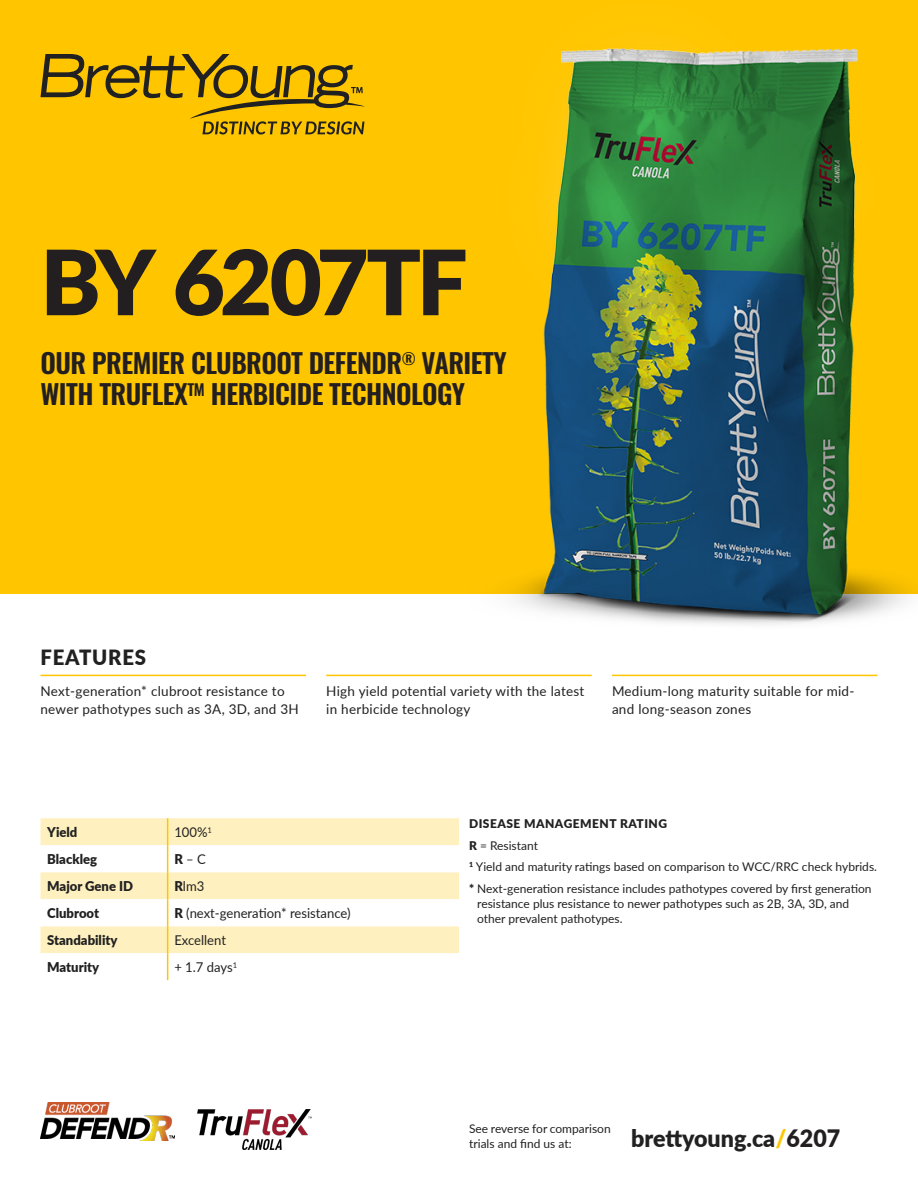
<style>
.page{position:relative;width:918px;height:1188px;background:#fff}
.page>*{position:absolute;margin:0;border:0;box-sizing:border-box;transform-origin:0 0}
.H1_Prouduct_Name{font:900 90px "Lato";letter-spacing:-.05em;color:#231f20}
.H2_Product_Description{font:600 27px/31.5px "Oswald";letter-spacing:-.02em;color:#231f20}
.Website{font:900 24px "Lato";color:#212121}
.t1{font:900 21px "Lato";letter-spacing:.04em;color:#212121}
.Canola_Listed_Features{font:13.5px/18px "Lato";letter-spacing:.02em;color:#212121}
.Table_Content{font:13.5px "Lato";color:#212121}
.Table_Subheader{font:900 13.5px "Lato";color:#212121}
.Small_Copy{font:12px/15px "Lato";color:#212121}
.Small_Copy_Heading{font:900 12px "Lato";letter-spacing:.04em;color:#212121}
.s1{font-weight:900}
.s2{color:#ffc600}
.s3{color:#231f20}
</style>
<div class="page">
<div style="left:0;top:0;width:918px;height:594px;background:#ffc600"></div>
<svg style="left:40px;top:54px;width:325px;height:80px"></svg>
<hr style="left:40px;top:675px;width:266px;height:1px;background:#ffc600">
<hr style="left:326px;top:675px;width:266px;height:1px;background:#ffc600">
<hr style="left:612px;top:675px;width:266px;height:1px;background:#ffc600">
<img style="left:514px;top:45px;width:395px;height:580px">
<svg style="left:40px;top:818px;width:419px;height:162px"></svg>
<img style="left:198px;top:1109px;width:114px;height:40px">
<img style="left:40px;top:1103px;width:135px;height:37px">
<p class="H1_Prouduct_Name" style="left:40px;top:215px;width:429px">BY 6207TF</p>
<p class="H2_Product_Description" style="left:40px;top:349px;width:468px">OUR PREMIER CLUBROOT DEFENDR<sup>®</sup> VARIETY<br>WITH TRUFLEX<sup>TM</sup> HERBICIDE TECHNOLOGY</p>
<h3 class="t1" style="left:40px;top:641px;width:107px">FEATURES</h3>
<p class="Canola_Listed_Features" style="left:40px;top:682px;width:260px">Next-generation* clubroot resistance to newer pathotypes such as 3A, 3D, and 3H</p>
<p class="Canola_Listed_Features" style="left:326px;top:682px;width:260px">High yield potential variety with the latest in herbicide technology</p>
<p class="Canola_Listed_Features" style="left:612px;top:682px;width:244px">Medium-long maturity suitable for mid&shy;and long-season zones</p>
<p class="Table_Subheader" style="left:47px;top:822px;width:32px">Yield</p>
<p class="Table_Content" style="left:174px;top:823px;width:39px">100%<sup>1</sup></p>
<p class="Table_Subheader" style="left:47px;top:849px;width:51px">Blackleg</p>
<p class="Table_Content" style="left:174px;top:850px;width:33px"><span class="s1">R</span> – C</p>
<p class="Table_Subheader" style="left:47px;top:876px;width:87px">Major Gene ID</p>
<p class="Table_Content" style="left:174px;top:877px;width:31px"><span class="s1">R</span>lm3</p>
<p class="Table_Subheader" style="left:47px;top:903px;width:53px">Clubroot</p>
<p class="Table_Content" style="left:174px;top:904px;width:178px"><span class="s1">R</span> (next-generation* resistance)</p>
<p class="Table_Subheader" style="left:47px;top:930px;width:72px">Standability</p>
<p class="Table_Content" style="left:174px;top:931px;width:53px">Excellent</p>
<p class="Table_Subheader" style="left:47px;top:957px;width:54px">Maturity</p>
<p class="Table_Content" style="left:174px;top:958px;width:64px">+ 1.7 days<sup>1</sup></p>
<p class="Small_Copy_Heading" style="left:469px;top:815px;width:199px">DISEASE MANAGEMENT RATING</p>
<p class="Small_Copy" style="left:469px;top:837px;width:70px"><span class="s1">R</span> = Resistant</p>
<p class="Small_Copy" style="left:469px;top:859px;width:409px"><sup>1</sup> Yield and maturity ratings based on comparison to WCC/RRC check hybrids.</p>
<p class="Small_Copy" style="left:477px;top:881px;width:396px;text-indent:-8px"><span class="s1">*</span> Next-generation resistance includes pathotypes covered by first generation resistance plus resistance to newer pathotypes such as 2B, 3A, 3D, and other prevalent pathotypes.</p>
<p class="Small_Copy" style="left:469px;top:1120px;width:143px">See reverse for comparison trials and find us at:</p>
<p class="Website" style="left:631px;top:1121px;width:211px">brettyoung.ca<span class="s2">/</span><span class="s3">6207</span></p>
</div>
